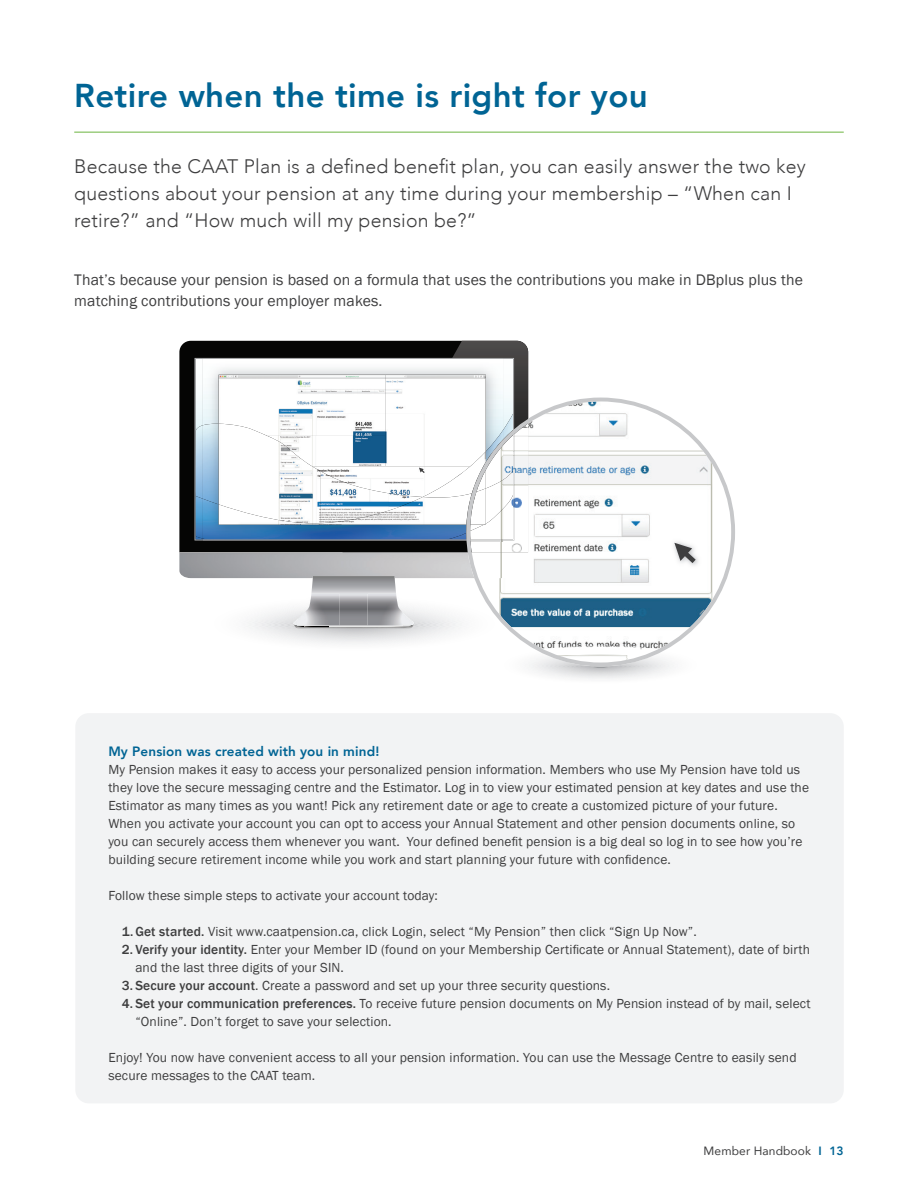
<style>
.page{position:relative;width:918px;height:1188px;background:#fff}
.page>*{position:absolute;margin:0;border:0;box-sizing:border-box;transform-origin:0 0}
.t1{font:800 33px "Avenir";letter-spacing:.01em;color:#006494}
.Paragraph_Intro_Text{font:300 19.5px/27px "Avenir";letter-spacing:.01em;color:#3e3e3f}
.Body_Copy{font:15.75px/21px "Franklin Gothic";letter-spacing:.01em;color:#3e3e3f}
.Small_Box_Copy{font:13.5px/18px "Franklin Gothic";letter-spacing:.01em;color:#3e3e3f}
.Small_Box_H3{font:800 13.5px "Avenir";letter-spacing:.01em;color:#006494}
.t2{font:12px "Avenir";letter-spacing:.01em;color:#3e3e3f}
.s1{font-weight:500}
.s2{font-weight:800;color:#006494}
</style>
<div class="page">
<img style="left:311px;top:578px;width:85px;height:18px">
<svg style="left:179px;top:341px;width:163px;height:211px;background:#111415"></svg>
<img style="left:311px;top:594px;width:29px;height:2px">
<img style="left:368px;top:594px;width:29px;height:2px">
<svg style="left:528px;top:352px;width:1px;height:46px"></svg>
<img style="left:342px;top:341px;width:186px;height:211px">
<img style="left:179px;top:552px;width:287px;height:1px">
<img style="left:203px;top:496px;width:16px;height:3px">
<img style="left:203px;top:499px;width:263px;height:43px">
<img style="left:219px;top:496px;width:247px;height:29px">
<svg style="left:195px;top:359px;width:318px;height:137px"></svg>
<svg style="left:247px;top:596px;width:426px;height:83px"></svg>
<svg style="left:466px;top:398px;width:269px;height:268px"></svg>
<img style="left:669px;top:537px;width:34px;height:33px">
<svg style="left:674px;top:543px;width:22px;height:20px"></svg>
<div style="left:75px;top:713px;width:769px;height:390px;background:#f2f3f4;border-radius:14px"></div>
<hr style="left:74px;top:132px;width:770px;height:1px;background:#6cb43f">
<h2 class="t1" style="left:74px;top:70px;width:575px">Retire when the time is right for you</h2>
<p class="Paragraph_Intro_Text" style="left:74px;top:153px;width:733px">Because the CAAT Plan is a defined benefit plan, you can easily answer the two key questions about your pension at any time during your membership – “When can I retire?” and “How much will my pension be?”</p>
<p class="Body_Copy" style="left:74px;top:270px;width:730px">That’s because your pension is based on a formula that uses the contributions you make in DBplus plus the matching contributions your employer makes.</p>
<h3 class="Small_Box_H3" style="left:108px;top:741px;width:273px">My Pension was created with you in mind!</h3>
<p class="Small_Box_Copy" style="left:108px;top:761px;width:702px">My Pension makes it easy to access your personalized pension information. Members who use My Pension have told us they love the secure messaging centre and the Estimator. Log in to view your estimated pension at key dates and use the<br>Estimator as many times as you want! Pick any retirement date or age to create a customized picture of your future.</p>
<p class="Small_Box_Copy" style="left:108px;top:815px;width:696px">When you activate your account you can opt to access your Annual Statement and other pension documents online, so you can securely access them whenever you want. Your defined benefit pension is a big deal so log in to see how you’re building secure retirement income while you work and start planning your future with confidence.</p>
<p class="Small_Box_Copy" style="left:108px;top:887px;width:331px">Follow these simple steps to activate your account today:</p>
<p class="Small_Box_Copy" style="left:122px;top:923px;width:576px"><span class="s1">1.Get started.</span> Visit www.caatpension.ca, click Login, select “My Pension” then click “Sign Up Now”.</p>
<p class="Small_Box_Copy" style="left:135px;top:941px;width:676px;text-indent:-14px"><span class="s1">2. Verify your identity.</span> Enter your Member ID (found on your Membership Certificate or Annual Statement), date of birth and the last three digits of your SIN.</p>
<p class="Small_Box_Copy" style="left:122px;top:977px;width:490px"><span class="s1">3. Secure your account</span>. Create a password and set up your three security questions.</p>
<p class="Small_Box_Copy" style="left:135px;top:995px;width:677px;text-indent:-14px"><span class="s1">4. Set your communication preferences.</span> To receive future pension documents on My Pension instead of by mail, select “Online”. Don’t forget to save your selection.</p>
<p class="Small_Box_Copy" style="left:108px;top:1049px;width:690px">Enjoy! You now have convenient access to all your pension information. You can use the Message Centre to easily send secure messages to the CAAT team.</p>
<p class="t2" style="left:704px;top:1141px;width:142px">Member Handbook <span class="s2">I 13</span></p>
</div>
